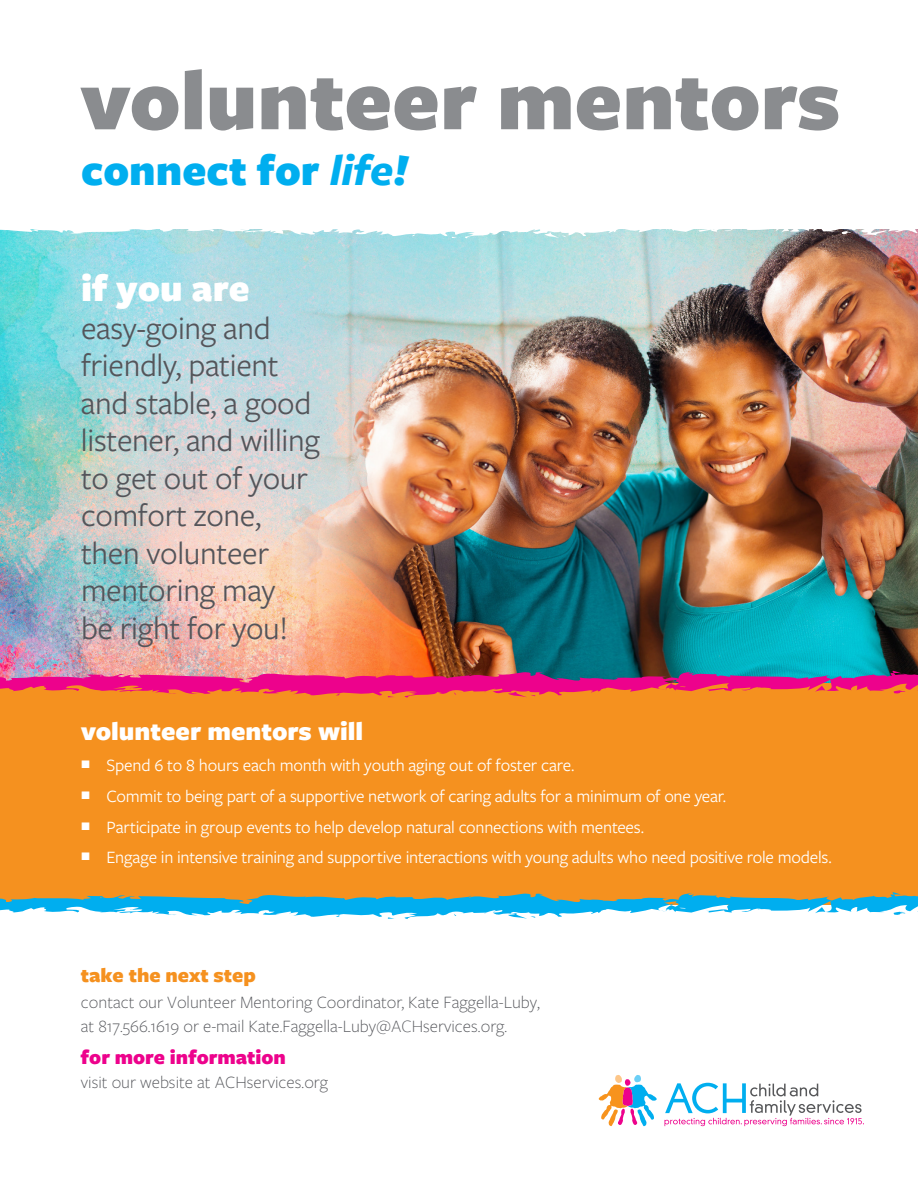
<style>
.page{position:relative;width:918px;height:1188px;background:#fff}
.page>*{position:absolute;margin:0;border:0;box-sizing:border-box;transform-origin:0 0}
.t1{font:900 88.8px "Freight Sans Pro";color:#8a8c8f}
.t2{font:900 45px "Freight Sans Pro";color:#00aeef}
.t3{font:900 39px "Freight Sans Pro";color:#fff}
.t4{font:33px/37.5px "Freight Sans Pro";letter-spacing:-.01em;color:#54555a}
.t5{font:900 27px "Freight Sans Pro";color:#fff}
.t6{font:900 21px "Freight Sans Pro";color:#ed028c}
.t7{font:900 21px "Freight Sans Pro";color:#f5911f}
.Page_Title{font:18px "Freight Sans Pro";letter-spacing:-.015em;color:#fff}
.t8{font:300 18px/24px "Freight Sans Pro";color:#54555a}
.s1{font-weight:700;font-style:italic}
.s2{font-style:italic}
.s3{font-family:"Freight Sans"}
</style>
<div class="page">
<img style="left:0;top:238px;width:918px;height:430px">
<div style="left:0;top:684px;width:918px;height:221px;background:#f5911f"></div>
<svg style="left:599px;top:1075px;width:58px;height:51px"></svg>
<svg style="left:664px;top:1083px;width:200px;height:43px"></svg>
<svg style="left:0;top:229px;width:918px;height:9px"></svg>
<img style="left:0;top:668px;width:918px;height:30px">
<svg style="left:0;top:892px;width:918px;height:27px"></svg>
<p class="t1" style="left:81px;top:38px;width:761px">volunteer mentors</p>
<p class="t2" style="left:81px;top:139px;width:329px">connect for <span class="s1">life</span><span class="s2">!</span></p>
<p class="t3" style="left:81px;top:261px;width:170px">if you are</p>
<p class="t4" style="left:81px;top:308px;width:240px">easy-going and friendly, patient and stable, a good listener, and willing to get out of your comfort zone, then volunteer mentoring may<br>be right for you!</p>
<p class="t5" style="left:81px;top:713px;width:284px">volunteer mentors will</p>
<p class="Page_Title" style="left:81px;top:753px;width:495px">P Spend 6 to 8 hours each month with youth aging out of foster care.</p>
<p class="Page_Title" style="left:81px;top:784px;width:647px">P Commit to being part of a supportive network of caring adults for a minimum of one year.</p>
<p class="Page_Title" style="left:81px;top:815px;width:565px">P Participate in group events to help develop natural connections with mentees.</p>
<p class="Page_Title" style="left:81px;top:846px;width:752px">P Engage in intensive training and supportive interactions with young adults who need positive role models.</p>
<p class="t7" style="left:81px;top:961px;width:177px">take the next step</p>
<p class="t8" style="left:81px;top:989px;width:461px">contact our Volunteer Mentoring Coordinator, Kate Faggella-Luby, at 817.566.1619 or e-mail Kate.Faggella-Luby@<span class="s3">ACHs</span>ervices.org.</p>
<p class="t6" style="left:81px;top:1042px;width:207px">for more information</p>
<p class="t8" style="left:81px;top:1069px;width:249px">visit our website at ACHservices.org</p>
</div>
